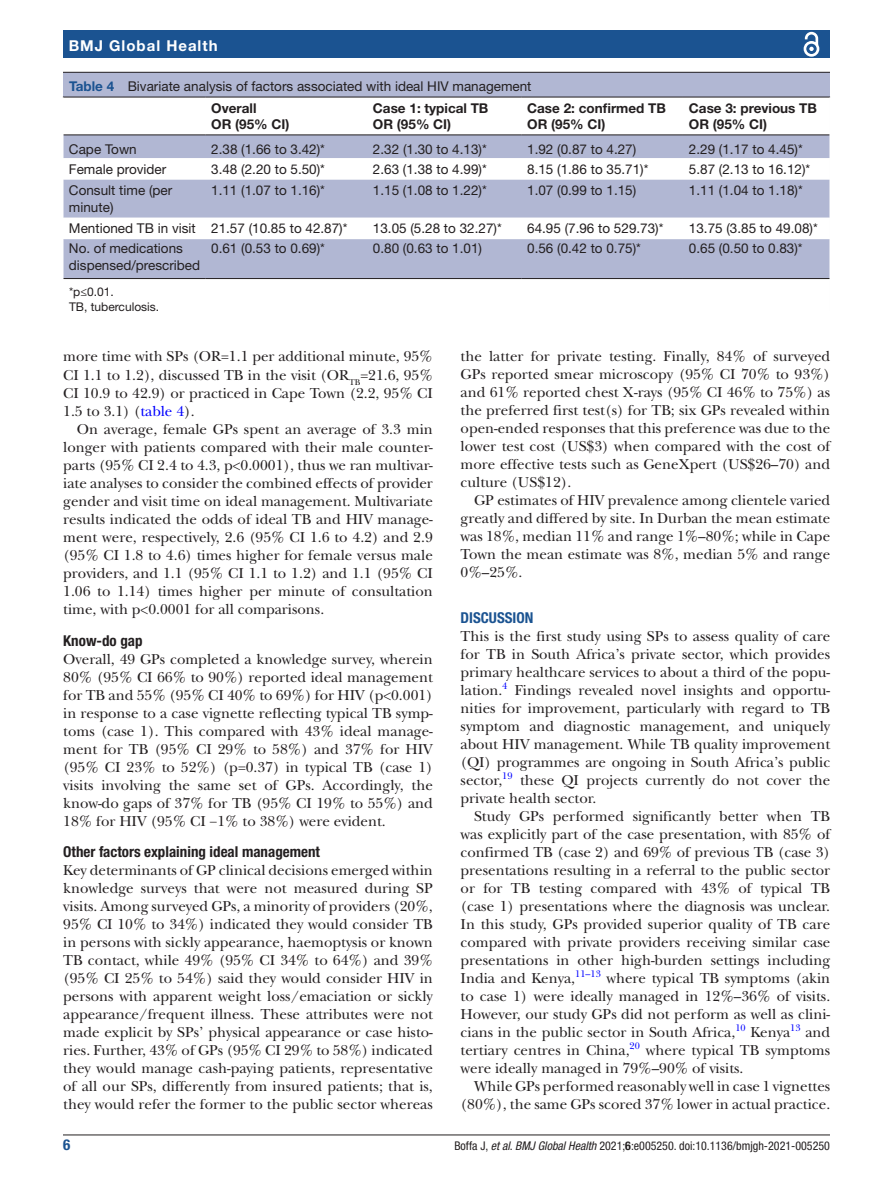
<style>
.page{position:relative;width:893px;height:1191px;background:#fff}
.page>*{position:absolute;margin:0;border:0;box-sizing:border-box;transform-origin:0 0}
.t1{font:15px/18px "New Baskerville";color:#231f20;text-align:justify}
.t2{font:700 condensed 15px "Helvetica Neue LT Std";color:#231f20}
.t3{font:700 15px "Helvetica Neue LT Std";letter-spacing:.065em;color:#fff}
.t4{font:700 condensed 15px "Helvetica Neue LT Std";color:#1b5391}
.t5{font:13.5px/16.2px "Helvetica Neue LT Std";color:#231f20}
.t6{font:700 13.5px/16.2px "Helvetica Neue LT Std";color:#231f20}
.t7{font:condensed 12px "Helvetica Neue LT Std";color:#231f20}
.t8{font:12px/15px "Helvetica Neue LT Std";color:#231f20}
.t9{font:9.9px "New Baskerville";color:#00f}
.s1{font-weight:700;color:#1b5391}
.s2{font-weight:700}
.s3{color:#00f}
.s4{font-style:italic}
</style>
<div class="page">
<hr style="left:63px;top:1134px;width:767px;height:1px;background:#231f20">
<div style="left:63px;top:31px;width:767px;height:27px;background:#1b5391"></div>
<svg style="left:803px;top:31px;width:17px;height:26px"></svg>
<div style="left:63px;top:73px;width:767px;height:238px;background:#b1b7d3"></div>
<hr style="left:63px;top:72px;width:767px;height:1px;background:#231f20">
<svg style="left:64px;top:98px;width:766px;height:213px;fill:#fff"></svg>
<hr style="left:63px;top:97px;width:142px;height:1px;background:#231f20">
<hr style="left:63px;top:134px;width:142px;height:1px;background:#231f20">
<hr style="left:205px;top:97px;width:162px;height:1px;background:#231f20">
<hr style="left:205px;top:134px;width:162px;height:1px;background:#231f20">
<hr style="left:367px;top:97px;width:154px;height:1px;background:#231f20">
<hr style="left:367px;top:134px;width:154px;height:1px;background:#231f20">
<hr style="left:521px;top:97px;width:162px;height:1px;background:#231f20">
<hr style="left:521px;top:134px;width:162px;height:1px;background:#231f20">
<hr style="left:683px;top:97px;width:147px;height:1px;background:#231f20">
<hr style="left:683px;top:134px;width:147px;height:1px;background:#231f20">
<hr style="left:205px;top:278px;width:162px;height:1px;background:#231f20">
<hr style="left:367px;top:278px;width:154px;height:1px;background:#231f20">
<hr style="left:521px;top:278px;width:162px;height:1px;background:#231f20">
<hr style="left:63px;top:278px;width:142px;height:1px;background:#231f20">
<hr style="left:683px;top:278px;width:147px;height:1px;background:#231f20">
<hr style="left:63px;top:97px;width:1px;height:38px;background:#fff">
<svg style="left:63px;top:135px;width:1px;height:45px"></svg>
<hr style="left:63px;top:180px;width:1px;height:37px;background:#fff">
<svg style="left:63px;top:217px;width:1px;height:22px"></svg>
<hr style="left:63px;top:239px;width:1px;height:39px;background:#fff">
<hr style="left:63px;top:278px;width:1px;height:33px;background:#fff">
<hr style="left:69px;top:295px;width:761px;height:2px;background:#fff">
<hr style="left:69px;top:310px;width:761px;height:2px;background:#fff">
<p class="t3" style="left:69px;top:36px;width:150px">BMJ Global Health</p>
<p class="t5" style="left:211px;top:75px;width:322px;line-height:22px;text-indent:-142px"><span class="s1">Table 4</span> Bivariate analysis of factors associated with ideal HIV management<br><span class="s2">Overall</span></p>
<p class="t6" style="left:211px;top:116px;width:80px">OR (95% CI)</p>
<p class="t6" style="left:373px;top:99px;width:117px">Case 1: typical TB<br>OR (95% CI)</p>
<p class="t6" style="left:527px;top:99px;width:140px">Case 2: confirmed TB<br>OR (95% CI)</p>
<p class="t6" style="left:689px;top:99px;width:130px">Case 3: previous TB<br>OR (95% CI)</p>
<p class="t5" style="left:69px;top:140px;width:69px">Cape Town</p>
<p class="t5" style="left:211px;top:140px;width:115px">2.38 (1.66 to 3.42)*</p>
<p class="t5" style="left:373px;top:140px;width:115px">2.32 (1.30 to 4.13)*</p>
<p class="t5" style="left:527px;top:140px;width:111px">1.92 (0.87 to 4.27)</p>
<p class="t5" style="left:689px;top:140px;width:115px">2.29 (1.17 to 4.45)*</p>
<p class="t5" style="left:69px;top:161px;width:99px">Female provider</p>
<p class="t5" style="left:211px;top:161px;width:115px">3.48 (2.20 to 5.50)*</p>
<p class="t5" style="left:373px;top:161px;width:115px">2.63 (1.38 to 4.99)*</p>
<p class="t5" style="left:527px;top:161px;width:123px">8.15 (1.86 to 35.71)*</p>
<p class="t5" style="left:689px;top:161px;width:123px">5.87 (2.13 to 16.12)*</p>
<p class="t5" style="left:69px;top:182px;width:105px">Consult time (per minute)</p>
<p class="t5" style="left:211px;top:182px;width:115px">1.11 (1.07 to 1.16)*</p>
<p class="t5" style="left:373px;top:182px;width:115px">1.15 (1.08 to 1.22)*</p>
<p class="t5" style="left:527px;top:182px;width:111px">1.07 (0.99 to 1.15)</p>
<p class="t5" style="left:689px;top:182px;width:115px">1.11 (1.04 to 1.18)*</p>
<p class="t5" style="left:69px;top:220px;width:280px">Mentioned TB in visit 21.57 (10.85 to 42.87)*</p>
<p class="t5" style="left:373px;top:220px;width:130px">13.05 (5.28 to 32.27)*</p>
<p class="t5" style="left:527px;top:220px;width:138px">64.95 (7.96 to 529.73)*</p>
<p class="t5" style="left:689px;top:220px;width:130px">13.75 (3.85 to 49.08)*</p>
<p class="t5" style="left:69px;top:240px;width:133px">No. of medications dispensed/prescribed</p>
<p class="t5" style="left:211px;top:240px;width:115px">0.61 (0.53 to 0.69)*</p>
<p class="t5" style="left:373px;top:240px;width:111px">0.80 (0.63 to 1.01)</p>
<p class="t5" style="left:527px;top:240px;width:115px">0.56 (0.42 to 0.75)*</p>
<p class="t5" style="left:689px;top:240px;width:115px">0.65 (0.50 to 0.83)*</p>
<p class="t8" style="left:69px;top:284px;width:92px">*p≤0.01.<br>TB, tuberculosis.</p>
<p class="t1" style="left:63px;top:347px;width:371px;line-height:18.5px">more time with SPs (OR=1.1 per additional minute, 95% CI 1.1 to 1.2), discussed TB in the visit (OR<sub>TB</sub>=21.6, 95% CI 10.9 to 42.9) or practiced in Cape Town (2.2, 95% CI 1.5 to 3.1) (<span class="s3">table 4</span>).</p>
<p class="t1" style="left:63px;top:420px;width:371px;text-indent:14px">On average, female GPs spent an average of 3.3 min longer with patients compared with their male counter&shy;parts (95% CI 2.4 to 4.3, p&lt;0.0001), thus we ran multivar&shy;iate analyses to consider the combined effects of provider gender and visit time on ideal management. Multivariate results indicated the odds of ideal TB and HIV manage&shy;ment were, respectively, 2.6 (95% CI 1.6 to 4.2) and 2.9 (95% CI 1.8 to 4.6) times higher for female versus male providers, and 1.1 (95% CI 1.1 to 1.2) and 1.1 (95% CI 1.06 to 1.14) times higher per minute of consultation time, with p&lt;0.0001 for all comparisons.</p>
<p class="t2" style="left:63px;top:631px;width:81px">Know-do gap</p>
<p class="t1" style="left:63px;top:650px;width:371px">Overall, 49 GPs completed a knowledge survey, wherein 80% (95% CI 66% to 90%) reported ideal management for TB and 55% (95% CI 40% to 69%) for HIV (p&lt;0.001) in response to a case vignette reflecting typical TB symp&shy;toms (case 1). This compared with 43% ideal manage&shy;ment for TB (95% CI 29% to 58%) and 37% for HIV (95% CI 23% to 52%) (p=0.37) in typical TB (case 1) visits involving the same set of GPs. Accordingly, the know-do gaps of 37% for TB (95% CI 19% to 55%) and 18% for HIV (95% CI −1% to 38%) were evident.</p>
<p class="t2" style="left:63px;top:843px;width:258px">Other factors explaining ideal management</p>
<p class="t1" style="left:63px;top:861px;width:371px">Key determinants of GP clinical decisions emerged within knowledge surveys that were not measured during SP visits. Among surveyed GPs, a minority of providers (20%, 95% CI 10% to 34%) indicated they would consider TB in persons with sickly appearance, haemoptysis or known TB contact, while 49% (95% CI 34% to 64%) and 39% (95% CI 25% to 54%) said they would consider HIV in persons with apparent weight loss/emaciation or sickly appearance/frequent illness. These attributes were not made explicit by SPs’ physical appearance or case histo&shy;ries. Further, 43% of GPs (95% CI 29% to 58%) indicated they would manage cash-paying patients, representative of all our SPs, differently from insured patients; that is, they would refer the former to the public sector whereas</p>
<p class="t1" style="left:461px;top:347px;width:371px">the latter for private testing. Finally, 84% of surveyed GPs reported smear microscopy (95% CI 70% to 93%) and 61% reported chest X-rays (95% CI 46% to 75%) as the preferred first test(s) for TB; six GPs revealed within open-ended responses that this preference was due to the lower test cost (US$3) when compared with the cost of more effective tests such as GeneXpert (US$26–70) and culture (US$12).</p>
<p class="t1" style="left:461px;top:491px;width:371px;text-indent:14px">GP estimates of HIV prevalence among clientele varied greatly and differed by site. In Durban the mean estimate was 18%, median 11% and range 1%–80%; while in Cape Town the mean estimate was 8%, median 5% and range 0%–25%.</p>
<p class="t4" style="left:461px;top:609px;width:74px">DISCUSSION</p>
<p class="t1" style="left:461px;top:627px;width:371px">This is the first study using SPs to assess quality of care for TB in South Africa’s private sector, which provides primary healthcare services to about a third of the popu&shy;lation.</p>
<p class="t9" style="left:502px;top:679px;width:7px">4</p>
<p class="t1" style="left:461px;top:681px;width:371px;text-indent:54px">Findings revealed novel insights and opportu&shy;nities for improvement, particularly with regard to TB symptom and diagnostic management, and uniquely about HIV management. While TB quality improvement (QI) programmes are ongoing in South Africa’s public sector,</p>
<p class="t9" style="left:502px;top:769px;width:12px">19</p>
<p class="t1" style="left:461px;top:771px;width:371px;text-indent:59px">these QI projects currently do not cover the private health sector.</p>
<p class="t1" style="left:461px;top:807px;width:371px;text-indent:14px">Study GPs performed significantly better when TB was explicitly part of the case presentation, with 85% of confirmed TB (case 2) and 69% of previous TB (case 3) presentations resulting in a referral to the public sector or for TB testing compared with 43% of typical TB (case 1) presentations where the diagnosis was unclear.<br>In this study, GPs provided superior quality of TB care compared with private providers receiving similar case presentations in other high-burden settings including India and Kenya,<sup>11–13</sup> where typical TB symptoms (akin to case 1) were ideally managed in 12%–36% of visits.<br>However, our study GPs did not perform as well as clini&shy;cians in the public sector in South Africa,</p>
<p class="t9" style="left:735px;top:1021px;width:12px">10</p>
<p class="t9" style="left:790px;top:1021px;width:12px">13</p>
<p class="t1" style="left:805px;top:1023px;width:26px">and</p>
<p class="t1" style="left:750px;top:1023px;width:41px">Kenya</p>
<p class="t1" style="left:461px;top:1041px;width:170px">tertiary centres in China,</p>
<p class="t9" style="left:630px;top:1039px;width:12px">20</p>
<p class="t1" style="left:461px;top:1041px;width:371px;text-indent:185px">where typical TB symptoms were ideally managed in 79%–90% of visits.</p>
<p class="t1" style="left:461px;top:1077px;width:371px;text-align:right">While GPs performed reasonably well in case 1 vignettes (80%), the same GPs scored 37% lower in actual practice.</p>
<p class="t4" style="left:63px;top:1135px;width:9px">6</p>
<p class="t7" style="left:454px;top:1138px;width:377px">Boffa J, <span class="s4">et al</span>. <span class="s4">BMJ Global Health</span> 2021;<span class="s2">6</span>:e005250. doi:10.1136/bmjgh-2021-005250</p>
</div>
